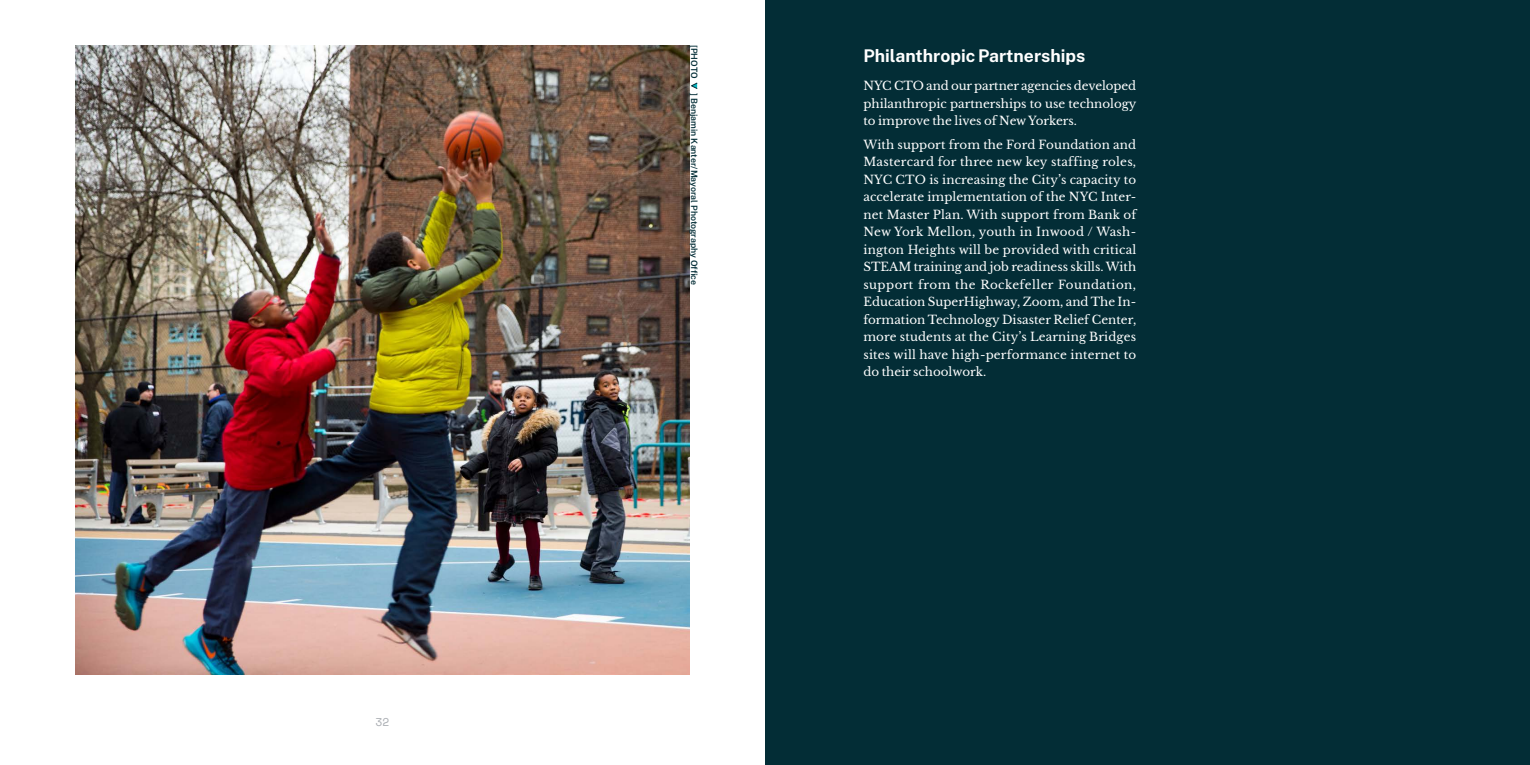
<style>
.page{position:relative;width:1530px;height:765px;background:#fff}
.page>*{position:absolute;margin:0;border:0;box-sizing:border-box;transform-origin:0 0}
.Heading_2{font:700 17.5px "Public Sans";color:#fff}
.Body_Left-Justified{font:11.88px/17.5px "Libre Baskerville";color:#fff;text-align:justify}
.t1{font:11.25px "Space Mono";color:#aaaeb3}
.Captions{font:600 8.75px "Public Sans";color:#032d36}
</style>
<div class="page">
<div style="left:765px;top:0;width:765px;height:765px;background:#032d36"></div>
<img style="left:76px;top:45px;width:613px;height:630px">
<svg style="left:689px;top:82px;width:9px;height:8px"></svg>
<p class="t1" style="left:376px;top:714px;width:15px">32</p>
<p class="Captions" style="left:701px;top:45px;width:35px;rotate:90deg">[PHOTO</p>
<p class="Captions" style="left:701px;top:93px;width:193px;rotate:90deg">] Benjamin Kanter/Mayoral Photography Office</p>
<h2 class="Heading_2" style="left:863px;top:42px;width:223px">Philanthropic Partnerships</h2>
<p class="Body_Left-Justified" style="left:863px;top:77px;width:275px">NYC CTO and our partner agencies developed philanthropic partnerships to use technology to improve the lives of New Yorkers.</p>
<p class="Body_Left-Justified" style="left:863px;top:136px;width:274px">With support from the Ford Foundation and Mastercard for three new key staffing roles, NYC CTO is increasing the City’s capacity to accelerate implementation of the NYC Inter&shy;net Master Plan. With support from Bank of New York Mellon, youth in Inwood / Wash&shy;ington Heights will be provided with critical STEAM training and job readiness skills. With support from the Rockefeller Foundation, Education SuperHighway, Zoom, and The In&shy;formation Technology Disaster Relief Center, more students at the City’s Learning Bridges sites will have high-performance internet to do their schoolwork.</p>
</div>
